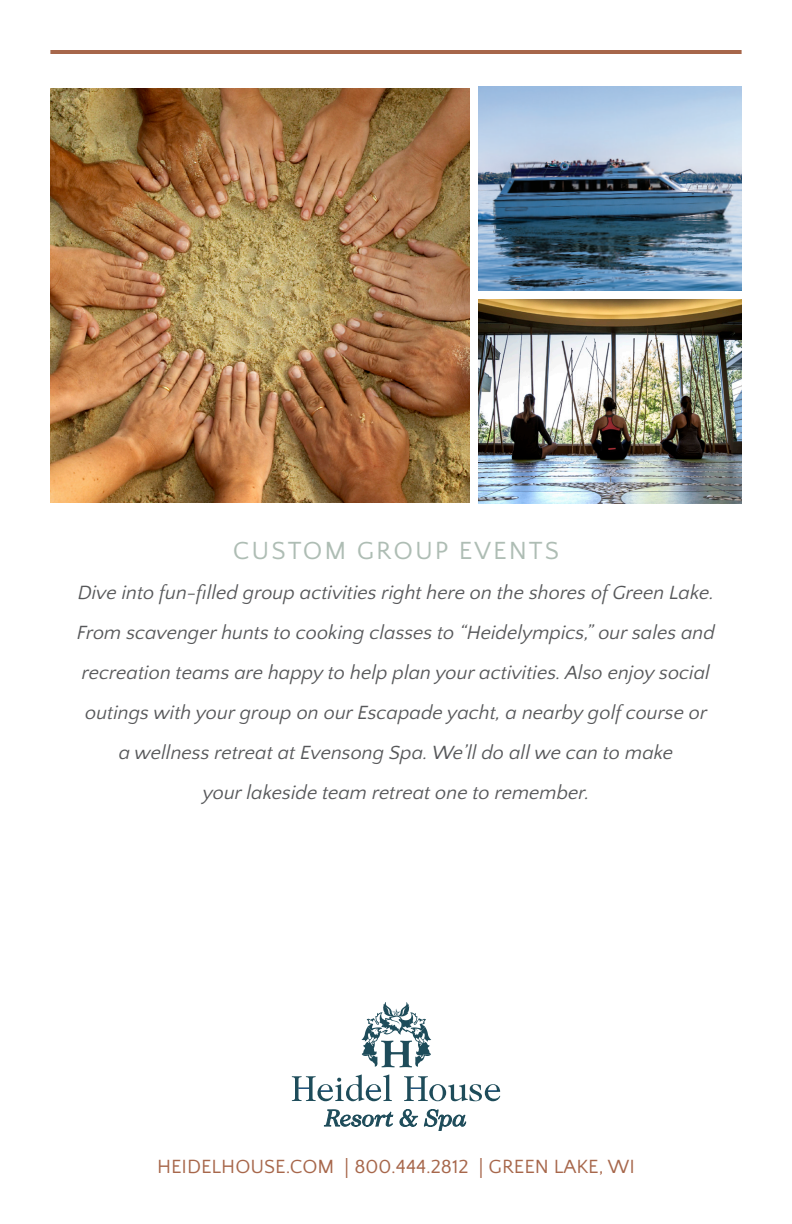
<style>
.page{position:relative;width:792px;height:1224px;background:#fff}
.page>*{position:absolute;margin:0;border:0;box-sizing:border-box;transform-origin:0 0}
.t1{font:26px "Quattrocento Sans";letter-spacing:.075em;color:#aebdb4}
.t2{font:italic 20px "Quattrocento Sans";color:#57585a}
.t3{font:20px "Quattrocento Sans";color:#a7674b}
.s1{font-family:"Minion Pro"}
</style>
<div class="page">
<hr style="left:50px;top:50px;width:692px;height:4px;background:#a7674b">
<img style="left:50px;top:88px;width:419px;height:415px">
<img style="left:478px;top:86px;width:264px;height:205px">
<img style="left:478px;top:300px;width:264px;height:204px">
<svg style="left:361px;top:1002px;width:70px;height:65px"></svg>
<svg style="left:324px;top:1110px;width:69px;height:16px"></svg>
<svg style="left:400px;top:1109px;width:18px;height:18px"></svg>
<svg style="left:424px;top:1109px;width:42px;height:22px"></svg>
<svg style="left:292px;top:1074px;width:100px;height:27px"></svg>
<svg style="left:404px;top:1076px;width:96px;height:25px"></svg>
<p class="t1" style="left:233px;top:537px;width:328px">CUSTOM GROUP EVENTS</p>
<p class="t2" style="left:78px;top:582px;width:638px">Dive into fun-filled group activities right here on the shores of Green Lake.</p>
<p class="t2" style="left:77px;top:622px;width:640px">From scavenger hunts to cooking classes to “Heidelympics,” our sales and</p>
<p class="t2" style="left:82px;top:662px;width:630px">recreation teams are happy to help plan your activities. Also enjoy social</p>
<p class="t2" style="left:85px;top:702px;width:624px">outings with your group on our Escapade yacht, a nearby golf course or</p>
<p class="t2" style="left:119px;top:742px;width:556px">a wellness retreat at Evensong Spa. We’ll do all we can to make</p>
<p class="t2" style="left:203px;top:782px;width:388px">your lakeside team retreat one to remember.</p>
<p class="t3" style="left:157px;top:1156px;width:479px">HEIDELHOUSE.COM <span class="s1">|</span> 800.444.2812 <span class="s1">|</span> GREEN LAKE, WI</p>
</div>
